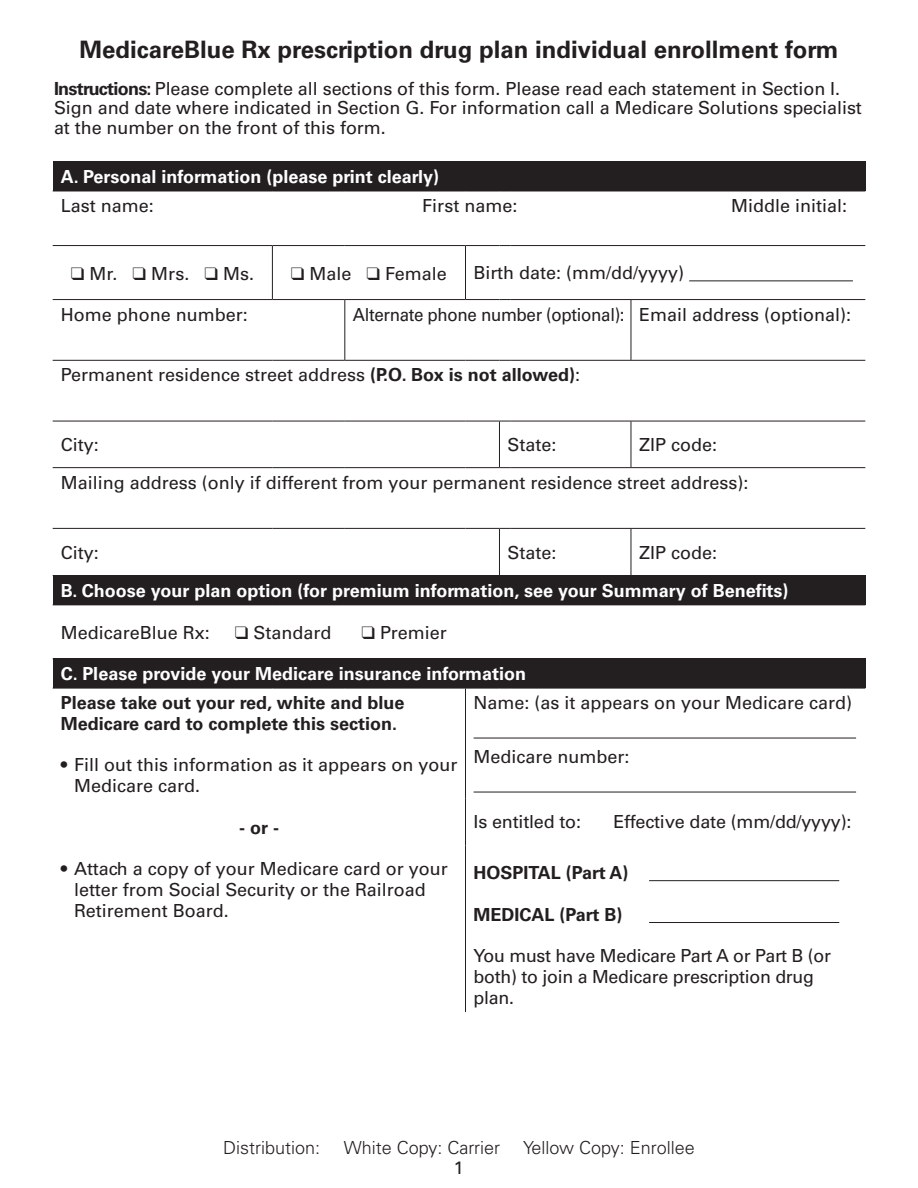
<style>
.page{position:relative;width:918px;height:1188px;background:#fff}
.page>*{position:absolute;margin:0;border:0;box-sizing:border-box;transform-origin:0 0}
.t1{font:700 24px "Univers LT Std";color:#231f20}
.t2{font:18px/21px "Univers LT Std";color:#231f20}
.t3{font:700 18px "Univers LT Std";color:#fff}
.t4{font:700 18px/21px "Univers LT Std";color:#231f20}
.t5{font:300 18px "Univers LT Std";color:#231f20}
.t6{font:18px "Univers LT Std";letter-spacing:-.02em;color:#231f20;scale:.94 1}
.s1{font-weight:700}
</style>
<div class="page">
<hr style="left:649px;top:922px;width:190px;height:1px;background:#231f20">
<hr style="left:649px;top:880px;width:190px;height:1px;background:#231f20">
<hr style="left:474px;top:792px;width:382px;height:1px;background:#231f20">
<hr style="left:474px;top:738px;width:382px;height:1px;background:#231f20">
<hr style="left:465px;top:688px;width:1px;height:110px;background:#231f20">
<hr style="left:465px;top:798px;width:1px;height:48px;background:#231f20">
<hr style="left:465px;top:846px;width:1px;height:166px;background:#231f20">
<hr style="left:53px;top:688px;width:219px;height:1px;background:#231f20">
<hr style="left:272px;top:688px;width:73px;height:1px;background:#231f20">
<hr style="left:345px;top:688px;width:121px;height:1px;background:#231f20">
<hr style="left:466px;top:688px;width:33px;height:1px;background:#231f20">
<svg style="left:499px;top:688px;width:12px;height:1px"></svg>
<hr style="left:511px;top:688px;width:120px;height:1px;background:#231f20">
<hr style="left:631px;top:688px;width:234px;height:1px;background:#231f20">
<hr style="left:53px;top:658px;width:219px;height:1px;background:#231f20">
<hr style="left:272px;top:658px;width:73px;height:1px;background:#231f20">
<hr style="left:345px;top:658px;width:121px;height:1px;background:#231f20">
<hr style="left:466px;top:658px;width:33px;height:1px;background:#231f20">
<svg style="left:499px;top:658px;width:12px;height:1px"></svg>
<hr style="left:511px;top:658px;width:120px;height:1px;background:#231f20">
<hr style="left:631px;top:658px;width:234px;height:1px;background:#231f20">
<hr style="left:53px;top:245px;width:219px;height:1px;background:#231f20">
<hr style="left:272px;top:245px;width:73px;height:1px;background:#231f20">
<hr style="left:272px;top:246px;width:1px;height:53px;background:#231f20">
<hr style="left:345px;top:245px;width:121px;height:1px;background:#231f20">
<hr style="left:466px;top:245px;width:33px;height:1px;background:#231f20">
<hr style="left:465px;top:246px;width:1px;height:53px;background:#231f20">
<svg style="left:499px;top:245px;width:12px;height:1px"></svg>
<hr style="left:511px;top:245px;width:120px;height:1px;background:#231f20">
<hr style="left:631px;top:245px;width:234px;height:1px;background:#231f20">
<hr style="left:53px;top:299px;width:219px;height:1px;background:#231f20">
<hr style="left:272px;top:299px;width:73px;height:1px;background:#231f20">
<hr style="left:345px;top:299px;width:121px;height:1px;background:#231f20">
<hr style="left:466px;top:299px;width:33px;height:1px;background:#231f20">
<svg style="left:499px;top:299px;width:12px;height:1px"></svg>
<hr style="left:511px;top:299px;width:120px;height:1px;background:#231f20">
<hr style="left:631px;top:299px;width:234px;height:1px;background:#231f20">
<hr style="left:53px;top:360px;width:219px;height:1px;background:#231f20">
<hr style="left:272px;top:360px;width:73px;height:1px;background:#231f20">
<hr style="left:345px;top:360px;width:121px;height:1px;background:#231f20">
<hr style="left:466px;top:360px;width:33px;height:1px;background:#231f20">
<svg style="left:499px;top:360px;width:12px;height:1px"></svg>
<hr style="left:511px;top:360px;width:120px;height:1px;background:#231f20">
<hr style="left:631px;top:360px;width:234px;height:1px;background:#231f20">
<hr style="left:344px;top:300px;width:1px;height:60px;background:#231f20">
<hr style="left:631px;top:300px;width:1px;height:60px;background:#231f20">
<hr style="left:689px;top:280px;width:164px;height:1px;background:#231f20">
<div style="left:53px;top:576px;width:812px;height:29px;background:#231f20"></div>
<hr style="left:53px;top:528px;width:219px;height:1px;background:#231f20">
<hr style="left:272px;top:528px;width:73px;height:1px;background:#231f20">
<hr style="left:345px;top:528px;width:121px;height:1px;background:#231f20">
<hr style="left:466px;top:528px;width:33px;height:1px;background:#231f20">
<svg style="left:499px;top:528px;width:12px;height:1px"></svg>
<hr style="left:499px;top:529px;width:1px;height:46px;background:#231f20">
<hr style="left:511px;top:528px;width:120px;height:1px;background:#231f20">
<hr style="left:631px;top:528px;width:234px;height:1px;background:#231f20">
<hr style="left:631px;top:529px;width:1px;height:46px;background:#231f20">
<hr style="left:53px;top:575px;width:219px;height:1px;background:#231f20">
<hr style="left:272px;top:575px;width:73px;height:1px;background:#231f20">
<hr style="left:345px;top:575px;width:121px;height:1px;background:#231f20">
<hr style="left:466px;top:575px;width:33px;height:1px;background:#231f20">
<svg style="left:499px;top:575px;width:12px;height:1px"></svg>
<hr style="left:511px;top:575px;width:120px;height:1px;background:#231f20">
<hr style="left:631px;top:575px;width:234px;height:1px;background:#231f20">
<div style="left:53px;top:162px;width:812px;height:29px;background:#231f20"></div>
<hr style="left:53px;top:191px;width:219px;height:1px;background:#231f20">
<hr style="left:272px;top:191px;width:73px;height:1px;background:#231f20">
<hr style="left:345px;top:191px;width:121px;height:1px;background:#231f20">
<hr style="left:466px;top:191px;width:33px;height:1px;background:#231f20">
<svg style="left:499px;top:191px;width:12px;height:1px"></svg>
<hr style="left:511px;top:191px;width:120px;height:1px;background:#231f20">
<hr style="left:631px;top:191px;width:234px;height:1px;background:#231f20">
<hr style="left:53px;top:421px;width:219px;height:1px;background:#231f20">
<hr style="left:272px;top:421px;width:73px;height:1px;background:#231f20">
<hr style="left:345px;top:421px;width:121px;height:1px;background:#231f20">
<hr style="left:466px;top:421px;width:33px;height:1px;background:#231f20">
<hr style="left:499px;top:421px;width:1px;height:46px;background:#231f20">
<hr style="left:511px;top:421px;width:120px;height:1px;background:#231f20">
<hr style="left:631px;top:421px;width:234px;height:1px;background:#231f20">
<hr style="left:631px;top:421px;width:1px;height:46px;background:#231f20">
<hr style="left:53px;top:467px;width:219px;height:1px;background:#231f20">
<hr style="left:272px;top:467px;width:73px;height:1px;background:#231f20">
<hr style="left:345px;top:467px;width:121px;height:1px;background:#231f20">
<hr style="left:466px;top:467px;width:33px;height:1px;background:#231f20">
<svg style="left:499px;top:467px;width:12px;height:1px"></svg>
<hr style="left:511px;top:467px;width:120px;height:1px;background:#231f20">
<hr style="left:631px;top:467px;width:234px;height:1px;background:#231f20">
<div style="left:53px;top:659px;width:812px;height:29px;background:#231f20"></div>
<h2 class="t1" style="left:80px;top:35px;width:760px">MedicareBlue Rx prescription drug plan individual enrollment form</h2>
<p class="t2" style="left:54px;top:79px;width:809px;line-height:19.5px"><span class="s1">Instructions:</span> Please complete all sections of this form. Please read each statement in Section I.<br>Sign and date where indicated in Section G. For information call a Medicare Solutions specialist at the number on the front of this form.</p>
<p class="t3" style="left:61px;top:166px;width:380px">A. Personal information (please print clearly)</p>
<p class="t2" style="left:61px;top:195px;width:95px">Last name:</p>
<p class="t2" style="left:422px;top:195px;width:97px">First name:</p>
<p class="t2" style="left:731px;top:195px;width:118px">Middle initial:</p>
<p class="t2" style="left:71px;top:263px;width:185px">❑ Mr. ❑ Mrs. ❑ Ms.</p>
<p class="t2" style="left:291px;top:263px;width:158px">❑ Male ❑ Female</p>
<p class="t2" style="left:474px;top:262px;width:212px">Birth date: (mm/dd/yyyy)</p>
<p class="t2" style="left:61px;top:304px;width:189px">Home phone number:</p>
<p class="t6" style="left:353px;top:304px;width:291px">Alternate phone number (optional):</p>
<p class="t2" style="left:639px;top:304px;width:214px">Email address (optional):</p>
<p class="t2" style="left:61px;top:365px;width:521px">Permanent residence street address <span class="s1">(P.O. Box is not allowed)</span>:</p>
<p class="t2" style="left:61px;top:434px;width:40px">City:</p>
<p class="t2" style="left:508px;top:434px;width:51px">State:</p>
<p class="t2" style="left:639px;top:434px;width:80px">ZIP code:</p>
<p class="t2" style="left:61px;top:472px;width:689px">Mailing address (only if different from your permanent residence street address):</p>
<p class="t2" style="left:61px;top:542px;width:40px">City:</p>
<p class="t2" style="left:508px;top:542px;width:51px">State:</p>
<p class="t2" style="left:639px;top:542px;width:80px">ZIP code:</p>
<p class="t3" style="left:61px;top:580px;width:729px">B. Choose your plan option (for premium information, see your Summary of Benefts)</p>
<p class="t2" style="left:61px;top:622px;width:151px">MedicareBlue Rx:</p>
<p class="t2" style="left:235px;top:622px;width:98px">❑ Standard</p>
<p class="t2" style="left:362px;top:622px;width:87px">❑ Premier</p>
<p class="t3" style="left:61px;top:663px;width:467px">C. Please provide your Medicare insurance information</p>
<p class="t4" style="left:61px;top:693px;width:345px">Please take out your red, white and blue<br>Medicare card to complete this section.</p>
<p class="t2" style="left:474px;top:692px;width:380px">Name: (as it appears on your Medicare card)</p>
<p class="t2" style="left:74px;top:755px;width:385px;text-indent:-14px">• Fill out this information as it appears on your<br>Medicare card.</p>
<p class="t2" style="left:474px;top:746px;width:158px">Medicare number:</p>
<p class="t4" style="left:239px;top:817px;width:41px">- or -</p>
<p class="t2" style="left:474px;top:812px;width:109px">Is entitled to:</p>
<p class="t2" style="left:614px;top:812px;width:240px">Effective date (mm/dd/yyyy):</p>
<p class="t2" style="left:74px;top:858px;width:375px;text-indent:-14px">• Attach a copy of your Medicare card or your letter from Social Security or the Railroad<br>Retirement Board.</p>
<p class="t4" style="left:474px;top:862px;width:156px">HOSPITAL (Part A)</p>
<p class="t4" style="left:474px;top:904px;width:150px">MEDICAL (Part B)</p>
<p class="t2" style="left:474px;top:945px;width:359px">You must have Medicare Part A or Part B (or both) to join a Medicare prescription drug plan.</p>
<p class="t5" style="left:223px;top:1137px;width:99px">Distribution:</p>
<p class="t5" style="left:344px;top:1137px;width:158px">White Copy: Carrier</p>
<p class="t5" style="left:523px;top:1137px;width:173px">Yellow Copy: Enrollee</p>
<p class="t2" style="left:454px;top:1157px;width:12px">1</p>
</div>
